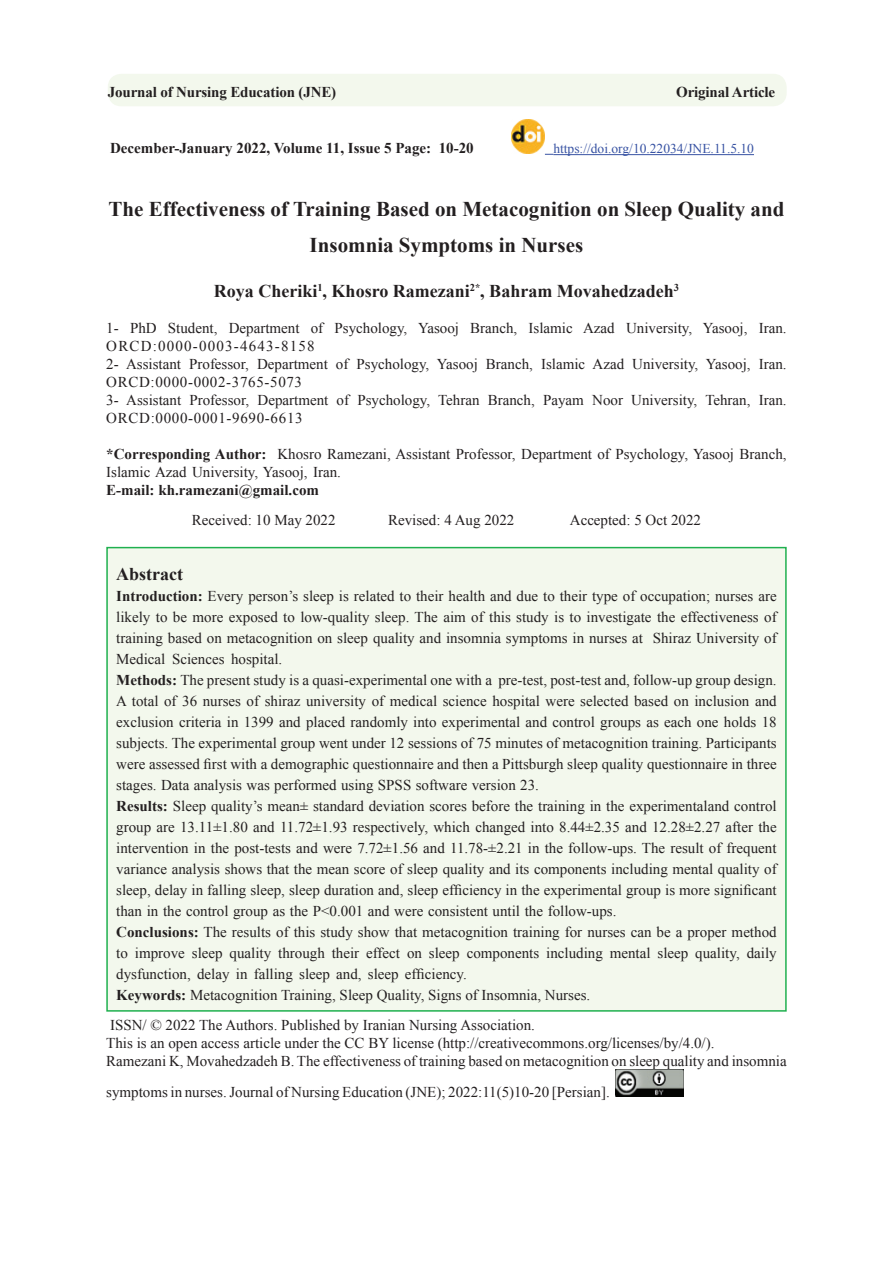
<style>
.page{position:relative;width:893px;height:1263px;background:#fff}
.page>*{position:absolute;margin:0;border:0;box-sizing:border-box;transform-origin:0 0}
.t1{font:700 21px/36px "Times New Roman";color:#231f20;text-align:center}
.t2{font:700 18px "Times New Roman";color:#231f20}
.t3{font:15px/21px "Times New Roman";color:#231f20}
.t4{font:700 15px "Times New Roman";color:#231f20}
.t5{font:15px/18px "Times New Roman";letter-spacing:.045em;color:#231f20}
.t6{font:15px/18px "Times New Roman";letter-spacing:.08em;color:#231f20}
.t7{font:13.5px "Times New Roman";color:#3853a3}
.t8{font:700 10.5px "Times New Roman";color:#231f20}
.s1{font-size:18px}
.s2{font-weight:700}
</style>
<div class="page">
<hr style="left:553px;top:154px;width:201px;height:1px;background:#3853a3">
<img style="left:511px;top:119px;width:34px;height:34px">
<div style="left:108px;top:74px;width:679px;height:32px;background:#f3f8ed;border-radius:14px"></div>
<div style="left:107px;top:548px;width:679px;height:463px;background:#f3f8ed"></div>
<div style="left:106px;top:547px;width:681px;height:465px;border:2px solid #1fb04f"></div>
<img style="left:615px;top:1069px;width:68px;height:27px">
<p class="t4" style="left:108px;top:82px;width:230px">Journal of Nursing Education (JNE)</p>
<p class="t4" style="left:110px;top:138px;width:323px">December-January 2022, Volume 11, Issue 5 Page:</p>
<p class="t4" style="left:439px;top:138px;width:36px">10-20</p>
<p class="t4" style="left:676px;top:82px;width:100px">Original Article</p>
<p class="t7" style="left:553px;top:140px;width:202px">https://doi.org/10.22034/JNE.11.5.10</p>
<h1 class="t1" style="left:108px;top:191px;width:677px">The Effectiveness of Training Based on Metacognition on Sleep Quality and<br>Insomnia Symptoms in Nurses</h1>
<p class="t8" style="left:317px;top:280px;width:7px">1</p>
<p class="t8" style="left:470px;top:280px;width:16px"><span class="s1">,</span>*2</p>
<p class="t2" style="left:214px;top:279px;width:257px">Roya Cheriki , Khosro Ramezani</p>
<p class="t8" style="left:674px;top:280px;width:7px">3</p>
<p class="t2" style="left:489px;top:279px;width:186px">Bahram Movahedzadeh</p>
<p class="t3" style="left:130px;top:317px;width:28px">PhD</p>
<p class="t3" style="left:168px;top:317px;width:51px">Student,</p>
<p class="t3" style="left:311px;top:317px;width:14px">of</p>
<p class="t6" style="left:106px;top:319px;width:210px">1-<br>ORCD:0000-0003-4643-8158</p>
<p class="t3" style="left:229px;top:317px;width:72px">Department</p>
<p class="t3" style="left:335px;top:317px;width:74px">Psychology,</p>
<p class="t3" style="left:418px;top:317px;width:42px">Yasooj</p>
<p class="t3" style="left:470px;top:317px;width:49px">Branch,</p>
<p class="t3" style="left:529px;top:317px;width:46px">Islamic</p>
<p class="t3" style="left:583px;top:317px;width:33px">Azad</p>
<p class="t3" style="left:626px;top:317px;width:68px">University,</p>
<p class="t3" style="left:703px;top:317px;width:46px">Yasooj,</p>
<p class="t3" style="left:759px;top:317px;width:29px">Iran.</p>
<p class="t3" style="left:126px;top:353px;width:57px">Assistant</p>
<p class="t3" style="left:189px;top:353px;width:61px">Professor,</p>
<p class="t5" style="left:106px;top:355px;width:197px">2-<br>ORCD:0000-0002-3765-5073</p>
<p class="t3" style="left:257px;top:353px;width:72px">Department</p>
<p class="t3" style="left:357px;top:353px;width:74px">Psychology,</p>
<p class="t3" style="left:336px;top:353px;width:14px">of</p>
<p class="t3" style="left:437px;top:353px;width:42px">Yasooj</p>
<p class="t3" style="left:486px;top:353px;width:49px">Branch,</p>
<p class="t3" style="left:541px;top:353px;width:46px">Islamic</p>
<p class="t3" style="left:592px;top:353px;width:33px">Azad</p>
<p class="t3" style="left:632px;top:353px;width:68px">University,</p>
<p class="t3" style="left:706px;top:353px;width:46px">Yasooj,</p>
<p class="t3" style="left:759px;top:353px;width:29px">Iran.</p>
<p class="t3" style="left:126px;top:389px;width:57px">Assistant</p>
<p class="t3" style="left:357px;top:389px;width:74px">Psychology,</p>
<p class="t3" style="left:438px;top:389px;width:43px">Tehran</p>
<p class="t3" style="left:488px;top:389px;width:49px">Branch,</p>
<p class="t3" style="left:631px;top:389px;width:68px">University,</p>
<p class="t3" style="left:705px;top:389px;width:47px">Tehran,</p>
<p class="t3" style="left:189px;top:389px;width:61px">Professor,</p>
<p class="t3" style="left:337px;top:389px;width:14px">of</p>
<p class="t5" style="left:106px;top:391px;width:198px">3-<br>ORCD:0000-0001-9690-6613</p>
<p class="t3" style="left:277px;top:443px;width:511px">Khosro Ramezani, Assistant Professor, Department of Psychology, Yasooj Branch,</p>
<p class="t3" style="left:258px;top:389px;width:72px">Department</p>
<p class="t3" style="left:543px;top:389px;width:42px">Payam</p>
<p class="t3" style="left:592px;top:389px;width:32px">Noor</p>
<p class="t3" style="left:759px;top:389px;width:29px">Iran.</p>
<p class="t4" style="left:106px;top:444px;width:162px">*Corresponding Author:</p>
<p class="t3" style="left:106px;top:461px;width:236px">Islamic Azad University, Yasooj, Iran.</p>
<p class="t4" style="left:106px;top:480px;width:214px">E-mail: kh.ramezani@gmail.com</p>
<p class="t3" style="left:192px;top:509px;width:145px">Received: 10 May 2022</p>
<p class="t3" style="left:388px;top:509px;width:128px">Revised 4: Aug 2022</p>
<p class="t3" style="left:570px;top:509px;width:133px">Accepted 5: Oct 2022</p>
<p class="t2" style="left:116px;top:561px;width:68px">Abstract</p>
<p class="t3" style="left:116px;top:585px;width:662px;text-align:right"><span class="s2">Introduction:</span> Every person s’ sleep is related to their health and due to their type of occupation; nurses are likely to be more exposed to low-quality sleep. The aim of this study is to investigate the effectiveness of<br>Shiraz University of</p>
<p class="t3" style="left:116px;top:627px;width:528px">training based on metacognition on sleep quality and insomnia symptoms in nurses at</p>
<p class="t3" style="left:116px;top:648px;width:168px">Medical Sciences hospital.</p>
<p class="t3" style="left:116px;top:669px;width:662px"><span class="s2">Methods:</span> The present study is a quasi-experimental one with a pre-test, post-test and, follow-up group design.</p>
<p class="t3" style="left:116px;top:690px;width:662px">A total of 36 nurses of shiraz university of medical science hospital were selected based on inclusion and</p>
<p class="t3" style="left:116px;top:711px;width:662px">exclusion criteria in 1399 and placed randomly into experimental and control groups as each one holds 18</p>
<p class="t3" style="left:116px;top:732px;width:662px">subjects. The experimental group went under 12 sessions of 75 minutes of metacognition training. Participants</p>
<p class="t3" style="left:116px;top:753px;width:662px">were assessed first with a demographic questionnaire and then a Pittsburgh sleep quality questionnaire in three</p>
<p class="t3" style="left:116px;top:774px;width:424px">stages. Data analysis was performed using SPSS software version 23.</p>
<p class="t3" style="left:116px;top:795px;width:662px"><span class="s2">Results:</span> Sleep quality s’ mean± standard deviation scores before the training in the experimentaland control</p>
<p class="t3" style="left:116px;top:816px;width:662px">group are 13.11±1.80 and 11.72±1.93 respectively, which changed into 8.44±2.35 and 12.28±2.27 after the</p>
<p class="t3" style="left:116px;top:837px;width:662px">intervention in the post-tests and were 7.72±1.56 and 11.78-±2.21 in the follow-ups. The result of frequent</p>
<p class="t3" style="left:116px;top:858px;width:662px">variance analysis shows that the mean score of sleep quality and its components including mental quality of</p>
<p class="t3" style="left:116px;top:879px;width:662px">sleep, delay in falling sleep, sleep duration and, sleep efficiency in the experimental group is more significant</p>
<p class="t3" style="left:116px;top:900px;width:502px">than in the control group as the &lt;P 0.001 and were consistent until the follow-ups.</p>
<p class="t3" style="left:116px;top:921px;width:662px"><span class="s2">Conclusions:</span> The results of this study show that metacognition training for nurses can be a proper method</p>
<p class="t3" style="left:747px;top:942px;width:31px">daily</p>
<p class="t3" style="left:135px;top:942px;width:51px">improve</p>
<p class="t3" style="left:192px;top:942px;width:32px">sleep</p>
<p class="t3" style="left:230px;top:942px;width:43px">quality</p>
<p class="t3" style="left:278px;top:942px;width:48px">through</p>
<p class="t3" style="left:332px;top:942px;width:29px">their</p>
<p class="t3" style="left:429px;top:942px;width:32px">sleep</p>
<p class="t3" style="left:546px;top:942px;width:58px">including</p>
<p class="t3" style="left:610px;top:942px;width:42px">mental</p>
<p class="t3" style="left:657px;top:942px;width:32px">sleep</p>
<p class="t3" style="left:695px;top:942px;width:46px">quality,</p>
<p class="t3" style="left:366px;top:942px;width:35px">effect</p>
<p class="t3" style="left:116px;top:942px;width:475px">to<br>dysfunction, delay in falling sleep and, sleep efficiency.<br><span class="s2">Keywords:</span> Metacognition Training, Sleep Quality, Signs of Insomnia, Nurses.</p>
<p class="t3" style="left:106px;top:1015px;width:682px;line-height:18px">ISSN/ © 2022 The Authors. Published by Iranian Nursing Association.<br>This is an open access article under the CC BY license (http://creativecommons.org/licenses/by/4.0/ .(<br>Ramezani K, Movahedzadeh B. The effectiveness of training based on metacognition on sleep quality and insomnia</p>
<p class="t3" style="left:106px;top:1081px;width:505px">symptoms in nurses. Journal ofNursing Education (JNE); 2022:11 )5( 10-20 [Persian .[</p>
<p class="t3" style="left:467px;top:942px;width:74px">components</p>
<p class="t3" style="left:407px;top:942px;width:16px">on</p>
</div>
